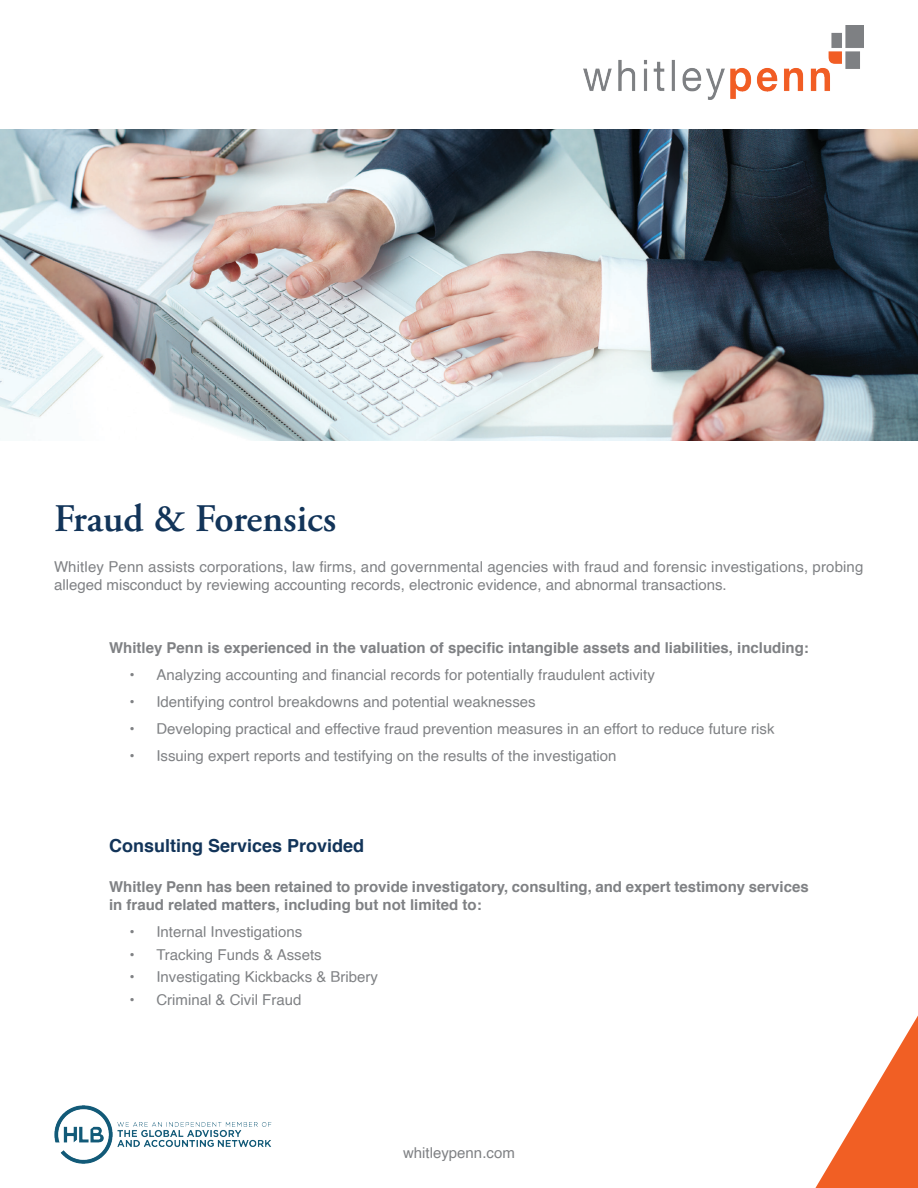
<style>
.page{position:relative;width:918px;height:1188px;background:#fff}
.page>*{position:absolute;margin:0;border:0;box-sizing:border-box;transform-origin:0 0}
.t1{font:600 39px "Adobe Garamond Pro";color:#123459}
.t2{font:700 18px "Helvetica";color:#123459}
.t3{font:15px/18px "Helvetica";color:#7f8184}
.t4{font:700 15px/18px "Helvetica";color:#7f8184}
</style>
<div class="page">
<img style="left:584px;top:26px;width:280px;height:74px">
<img style="left:54px;top:1105px;width:218px;height:59px">
<img style="left:0;top:130px;width:918px;height:310px">
<svg style="left:815px;top:1016px;width:103px;height:172px"></svg>
<p class="t1" style="left:54px;top:496px;width:284px">Fraud &amp; Forensics</p>
<p class="t3" style="left:54px;top:558px;width:811px">Whitley Penn assists corporations, law firms, and governmental agencies with fraud and forensic investigations, probing alleged misconduct by reviewing accounting records, electronic evidence, and abnormal transactions.</p>
<p class="t4" style="left:109px;top:639px;width:701px">Whitley Penn is experienced in the valuation of specific intangible assets and liabilities, including:</p>
<p class="t3" style="left:129px;top:666px;width:527px">• Analyzing accounting and financial records for potentially fraudulent activity</p>
<p class="t3" style="left:129px;top:693px;width:408px">• Identifying control breakdowns and potential weaknesses</p>
<p class="t3" style="left:129px;top:720px;width:647px">• Developing practical and effective fraud prevention measures in an effort to reduce future risk</p>
<p class="t3" style="left:129px;top:747px;width:489px">• Issuing expert reports and testifying on the results of the investigation</p>
<p class="t2" style="left:109px;top:831px;width:257px">Consulting Services Provided</p>
<p class="t4" style="left:109px;top:878px;width:701px">Whitley Penn has been retained to provide investigatory, consulting, and expert testimony services in fraud related matters, including but not limited to:</p>
<p class="t3" style="left:129px;top:923px;width:174px">• Internal Investigations</p>
<p class="t3" style="left:129px;top:946px;width:194px">• Tracking Funds &amp; Assets</p>
<p class="t3" style="left:129px;top:968px;width:250px">• Investigating Kickbacks &amp; Bribery</p>
<p class="t3" style="left:129px;top:991px;width:174px">• Criminal &amp; Civil Fraud</p>
<p class="t3" style="left:403px;top:1144px;width:113px">whitleypenn.com</p>
</div>
